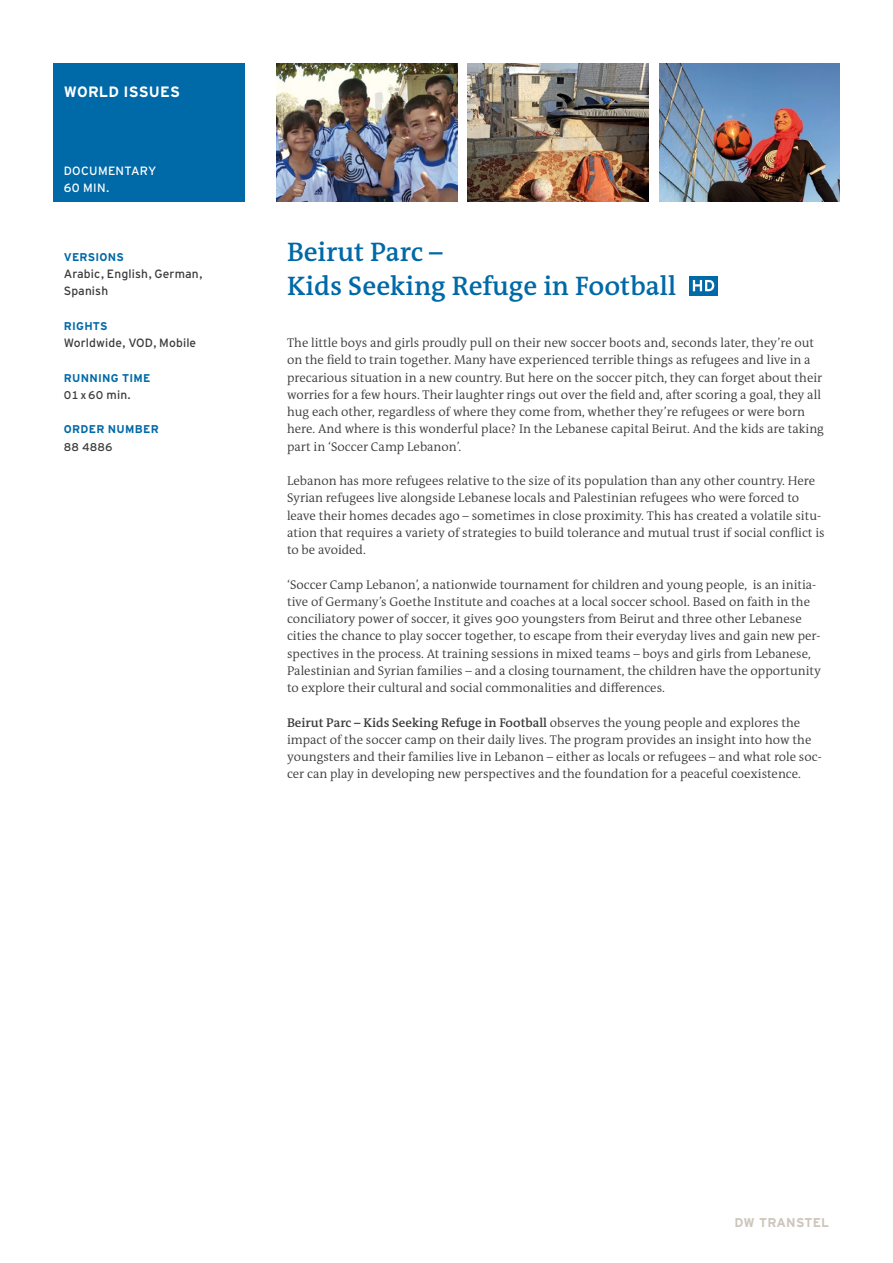
<style>
.page{position:relative;width:893px;height:1263px;background:#fff}
.page>*{position:absolute;margin:0;border:0;box-sizing:border-box;transform-origin:0 0}
.t1{font:600 27px/34.5px "DW The Antiqua B W6";color:#0069a7}
.t2{font:700 15px "Interstate DW";letter-spacing:.01em;color:#fff}
.t3{font:300 12.75px/17.2px "DW The Antiqua B W4";color:#3b3b3a}
.t4{font:600 12.75px "DW The Antiqua B W6";color:#3b3b3a}
.t5{font:700 12.75px "Interstate DW Line";letter-spacing:.02em;color:#cdc5bb}
.t6{font:12px/17.2px "Interstate DW";letter-spacing:.01em;color:#3b3b3a}
.t7{font:12px/17.2px "Interstate DW";letter-spacing:.025em;color:#fff}
.t8{font:700 11.25px "Interstate DW";letter-spacing:.025em;color:#0069a7}
.t9{font:11.25px "Interstate DW Line";letter-spacing:.01em;color:#3b3b3a}
.s1{font-size:12px}
.s2{font-family:"DW The Antiqua B W4";font-weight:300}
</style>
<div class="page">
<div style="left:53px;top:64px;width:191px;height:138px;background:#0069a7"></div>
<img style="left:276px;top:64px;width:181px;height:138px">
<img style="left:468px;top:64px;width:180px;height:138px">
<img style="left:659px;top:64px;width:181px;height:138px">
<div style="left:689px;top:276px;width:29px;height:19px;background:#0069a7"></div>
<svg style="left:693px;top:280px;width:21px;height:11px"></svg>
<p class="t2" style="left:64px;top:83px;width:118px">WORLD ISSUES</p>
<p class="t7" style="left:64px;top:162px;width:94px">DOCUMENTARY<br>60 MIN.</p>
<p class="t8" style="left:64px;top:251px;width:62px">VERSIONS</p>
<p class="t6" style="left:64px;top:265px;width:140px">Arabic, English, German,<br>Spanish</p>
<p class="t8" style="left:64px;top:320px;width:45px">RIGHTS</p>
<p class="t6" style="left:64px;top:334px;width:134px">Worldwide, VOD, Mobile</p>
<p class="t8" style="left:64px;top:371px;width:88px">RUNNING TIME</p>
<p class="t9" style="left:64px;top:388px;width:68px">01 x 60 <span class="s1">min.</span></p>
<p class="t8" style="left:64px;top:423px;width:97px">ORDER NUMBER</p>
<p class="t9" style="left:64px;top:440px;width:50px">88 4886</p>
<h1 class="t1" style="left:287px;top:235px;width:391px">Beirut Parc –<br>Kids Seeking Refuge in Football</h1>
<p class="t3" style="left:287px;top:334px;width:538px">The little boys and girls proudly pull on their new soccer boots and, seconds later, they’re out on the field to train together. Many have experienced terrible things as refugees and live in a precarious situation in a new country. But here on the soccer pitch, they can forget about their worries for a few hours. Their laughter rings out over the field and, after scoring a goal, they all hug each other, regardless of where they come from, whether they’re refugees or were born here. And where is this wonderful place? In the Lebanese capital Beirut. And the kids are taking part in ‘Soccer Camp Lebanon’.</p>
<p class="t3" style="left:287px;top:472px;width:539px">Lebanon has more refugees relative to the size of its population than any other country. Here Syrian refugees live alongside Lebanese locals and Palestinian refugees who were forced to leave their homes decades ago – sometimes in close proximity. This has created a volatile situ&shy;ation that requires a variety of strategies to build tolerance and mutual trust if social conflict is to be avoided.</p>
<p class="t3" style="left:287px;top:576px;width:536px">‘Soccer Camp Lebanon’, a nationwide tournament for children and young people, is an initia&shy;tive of Germany’s Goethe Institute and coaches at a local soccer school. Based on faith in the conciliatory power of soccer, it gives 900 youngsters from Beirut and three other Lebanese cities the chance to play soccer together, to escape from their everyday lives and gain new per&shy;spectives in the process. At training sessions in mixed teams – boys and girls from Lebanese, Palestinian and Syrian families – and a closing tournament, the children have the opportunity to explore their cultural and social commonalities and differences.</p>
<p class="t4" style="left:287px;top:714px;width:515px">Beirut Parc – Kids Seeking Refuge in Football <span class="s2">observes the young people and explores the</span></p>
<p class="t3" style="left:287px;top:731px;width:536px">impact of the soccer camp on their daily lives. The program provides an insight into how the youngsters and their families live in Lebanon – either as locals or refugees – and what role soc&shy;cer can play in developing new perspectives and the foundation for a peaceful coexistence.</p>
<p class="t5" style="left:735px;top:1215px;width:96px">DW TRANSTEL</p>
</div>
